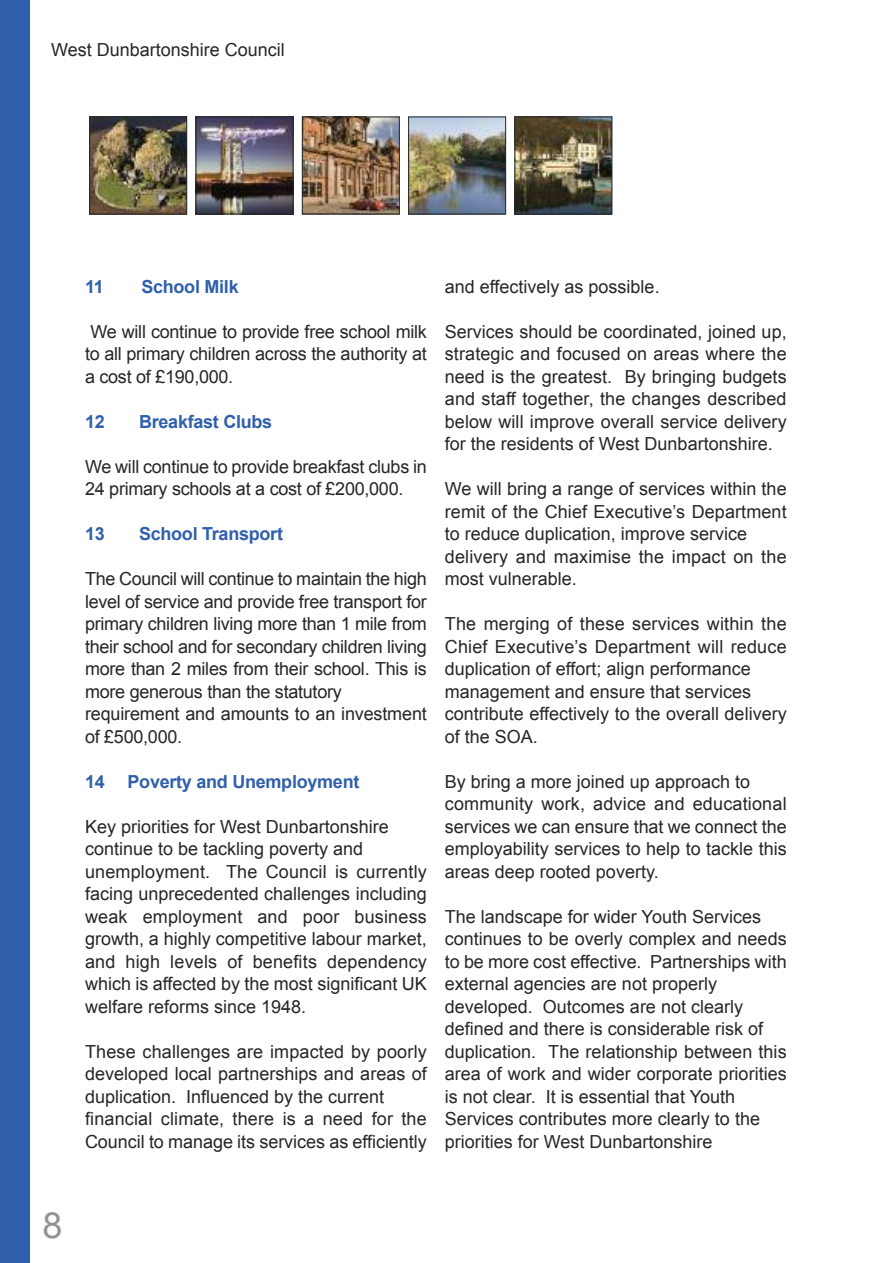
<style>
.page{position:relative;width:893px;height:1263px;background:#fff}
.page>*{position:absolute;margin:0;border:0;box-sizing:border-box;transform-origin:0 0}
.t1{font:36px "Arial";color:#939393}
.t2{font:18px/22.5px "Arial";color:#272627}
.t3{font:700 18px "Arial";letter-spacing:-.015em;color:#3060ab}
</style>
<div class="page">
<div style="left:0;top:0;width:30px;height:1263px;background:#3060ab"></div>
<img style="left:304px;top:119px;width:94px;height:93px">
<div style="left:302px;top:117px;width:98px;height:97px;border:1px solid #272627"></div>
<img style="left:516px;top:119px;width:94px;height:93px">
<div style="left:514px;top:117px;width:98px;height:97px;border:1px solid #272627"></div>
<img style="left:410px;top:119px;width:94px;height:93px">
<div style="left:408px;top:117px;width:98px;height:97px;border:1px solid #272627"></div>
<img style="left:91px;top:119px;width:94px;height:93px">
<div style="left:89px;top:117px;width:98px;height:97px;border:1px solid #272627"></div>
<img style="left:198px;top:119px;width:93px;height:93px">
<div style="left:196px;top:117px;width:97px;height:97px;border:1px solid #272627"></div>
<p class="t2" style="left:51px;top:38px;width:235px">West Dunbartonshire Council</p>
<p class="t3" style="left:85px;top:276px;width:20px">11</p>
<p class="t3" style="left:141px;top:276px;width:99px">School Milk</p>
<p class="t2" style="left:85px;top:320px;width:343px;text-align:justify">We will continue to provide free school milk to all primary children across the authority at a cost of £190,000.</p>
<p class="t3" style="left:85px;top:411px;width:21px">12</p>
<p class="t3" style="left:139px;top:411px;width:135px">Breakfast Clubs</p>
<p class="t2" style="left:85px;top:455px;width:343px">We will continue to provide breakfast clubs in<br>24 primary schools at a cost of £200,000.</p>
<p class="t3" style="left:85px;top:524px;width:21px">13</p>
<p class="t3" style="left:139px;top:524px;width:145px">School Transport</p>
<p class="t2" style="left:85px;top:568px;width:343px">The Council will continue to maintain the high level of service and provide free transport for primary children living more than 1 mile from their school and for secondary children living more than 2 miles from their school. This is more generous than the statutory requirement and amounts to an investment of £500,000.</p>
<p class="t3" style="left:85px;top:771px;width:21px">14</p>
<p class="t3" style="left:128px;top:771px;width:233px">Poverty and Unemployment</p>
<p class="t2" style="left:85px;top:815px;width:343px">Key priorities for West Dunbartonshire continue to be tackling poverty and unemployment. The Council is currently facing unprecedented challenges including weak employment and poor business growth, a highly competitive labour market, and high levels of benefits dependency which is affected by the most significant UK welfare reforms since 1948.</p>
<p class="t2" style="left:85px;top:1040px;width:343px">These challenges are impacted by poorly developed local partnerships and areas of duplication. Influenced by the current financial climate, there is a need for the Council to manage its services as efficiently</p>
<p class="t2" style="left:445px;top:275px;width:216px">and effectively as possible.</p>
<p class="t2" style="left:445px;top:320px;width:343px;text-align:justify">Services should be coordinated, joined up, strategic and focused on areas where the need is the greatest. By bringing budgets and staff together, the changes described below will improve overall service delivery for the residents of West Dunbartonshire.</p>
<p class="t2" style="left:445px;top:478px;width:343px">We will bring a range of services within the remit of the Chief Executive’s Department to reduce duplication, improve service delivery and maximise the impact on the most vulnerable.</p>
<p class="t2" style="left:445px;top:613px;width:343px">The merging of these services within the Chief Executive’s Department will reduce duplication of effort; align performance management and ensure that services contribute effectively to the overall delivery of the SOA.</p>
<p class="t2" style="left:445px;top:770px;width:343px">By bring a more joined up approach to community work, advice and educational services we can ensure that we connect the employability services to help to tackle this areas deep rooted poverty.</p>
<p class="t2" style="left:445px;top:905px;width:343px">The landscape for wider Youth Services continues to be overly complex and needs to be more cost effective. Partnerships with external agencies are not properly developed. Outcomes are not clearly defined and there is considerable risk of duplication. The relationship between this area of work and wider corporate priorities is not clear. It is essential that Youth Services contributes more clearly to the priorities for West Dunbartonshire</p>
<h1 class="t1" style="left:43px;top:1205px;width:22px">8</h1>
</div>
